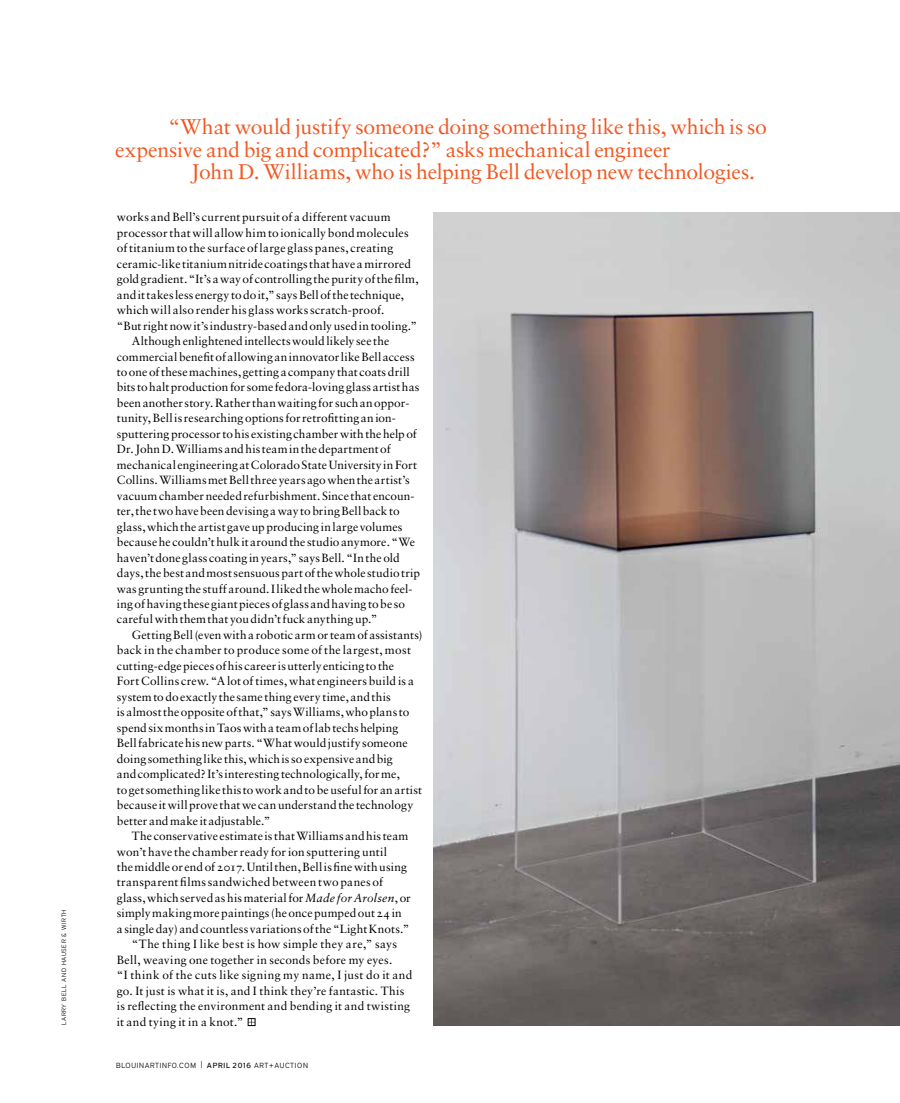
<style>
.page{position:relative;width:900px;height:1103px;background:#fff}
.page>*{position:absolute;margin:0;border:0;box-sizing:border-box;transform-origin:0 0}
.t1{font:21.25px/22.5px "Sabon LT Std";color:#f15822}
.t2{font:11.88px "Sabon LT Std";letter-spacing:.015em;color:#000}
.t3{font:11.88px "Sabon LT Std";letter-spacing:.035em;color:#000}
.t4{font:300 7.38px "District";letter-spacing:.095em;color:#000}
.t5{font:300 6.25px "District";letter-spacing:.09em;color:#000}
.s1{font-style:italic}
.s2{font-family:"Sabon LT Std";font-weight:400;font-size:9.25px}
.s3{font-weight:500}
</style>
<div class="page">
<svg style="left:248px;top:1018px;width:7px;height:7px"></svg>
<img style="left:433px;top:212px;width:467px;height:813px">
<p class="t5" style="left:60px;top:1024px;width:117px;rotate:-90deg">LARRY BELL AND HAUSER &amp; WIRTH</p>
<h1 class="t1" style="left:115px;top:115px;width:653px;text-indent:53px">“What would justify someone doing something like this, which is so expensive and big and complicated?” asks mechanical engineer</h1>
<h1 class="t1" style="left:191px;top:160px;width:565px">John D. Williams, who is helping Bell develop new technologies.</h1>
<p class="t3" style="left:117px;top:210px;width:275px">works and Bell’s current pursuit of a different vacuum</p>
<p class="t2" style="left:117px;top:225px;width:293px">processor that will allow him to ionically bond molecules</p>
<p class="t2" style="left:117px;top:241px;width:278px">of titanium to the surface of large glass panes, creating</p>
<p class="t2" style="left:117px;top:256px;width:296px">ceramic-like titanium nitride coatings that have a mirrored</p>
<p class="t2" style="left:117px;top:272px;width:303px">gold gradient. “It’s a way of controlling the purity of the film,</p>
<p class="t2" style="left:117px;top:287px;width:289px">and it takes less energy to do it,” says Bell of the technique,</p>
<p class="t2" style="left:117px;top:303px;width:269px">which will also render his glass works scratch-proof.</p>
<p class="t2" style="left:117px;top:318px;width:302px">“But right now it’s industry-based and only used in tooling.”</p>
<p class="t2" style="left:132px;top:334px;width:259px">Although enlightened intellects would likely see the</p>
<p class="t2" style="left:117px;top:349px;width:299px">commercial benefit of allowing an innovator like Bell access</p>
<p class="t2" style="left:117px;top:365px;width:295px">to one of these machines, getting a company that coats drill</p>
<p class="t2" style="left:117px;top:380px;width:304px">bits to halt production for some fedora-loving glass artist has</p>
<p class="t2" style="left:117px;top:396px;width:294px">been another story. Rather than waiting for such an oppor-</p>
<p class="t2" style="left:117px;top:411px;width:281px">tunity, Bell is researching options for retrofitting an ion-</p>
<p class="t2" style="left:117px;top:426px;width:301px">sputtering processor to his existing chamber with the help of</p>
<p class="t2" style="left:117px;top:442px;width:275px">Dr. John D. Williams and his team in the department of</p>
<p class="t2" style="left:117px;top:457px;width:302px">mechanical engineering at Colorado State University in Fort</p>
<p class="t2" style="left:117px;top:473px;width:294px">Collins. Williams met Bell three years ago when the artist’s</p>
<p class="t2" style="left:117px;top:488px;width:299px">vacuum chamber needed refurbishment. Since that encoun-</p>
<p class="t2" style="left:117px;top:504px;width:284px">ter, the two have been devising a way to bring Bell back to</p>
<p class="t2" style="left:117px;top:519px;width:287px">glass, which the artist gave up producing in large volumes</p>
<p class="t2" style="left:117px;top:535px;width:300px">because he couldn’t hulk it around the studio anymore. “We</p>
<p class="t2" style="left:117px;top:550px;width:284px">haven’t done glass coating in years,” says Bell. “In the old</p>
<p class="t2" style="left:117px;top:566px;width:305px">days, the best and most sensuous part of the whole studio trip</p>
<p class="t2" style="left:117px;top:581px;width:297px">was grunting the stuff around. I liked the whole macho feel-</p>
<p class="t2" style="left:117px;top:597px;width:290px">ing of having these giant pieces of glass and having to be so</p>
<p class="t2" style="left:117px;top:612px;width:262px">careful with them that you didn’t fuck anything up.”</p>
<p class="t2" style="left:132px;top:627px;width:292px">Getting Bell (even with a robotic arm or team of assistants)</p>
<p class="t2" style="left:117px;top:643px;width:296px">back in the chamber to produce some of the largest, most</p>
<p class="t2" style="left:117px;top:658px;width:279px">cutting-edge pieces of his career is utterly enticing to the</p>
<p class="t2" style="left:117px;top:674px;width:299px">Fort Collins crew. “A lot of times, what engineers build is a</p>
<p class="t2" style="left:117px;top:689px;width:275px">system to do exactly the same thing every time, and this</p>
<p class="t2" style="left:117px;top:705px;width:294px">is almost the opposite of that,” says Williams, who plans to</p>
<p class="t2" style="left:117px;top:720px;width:283px">spend six months in Taos with a team of lab techs helping</p>
<p class="t2" style="left:117px;top:736px;width:292px">Bell fabricate his new parts. “What would justify someone</p>
<p class="t2" style="left:117px;top:751px;width:277px">doing something like this, which is so expensive and big</p>
<p class="t2" style="left:117px;top:767px;width:285px">and complicated? It’s interesting technologically, for me,</p>
<p class="t2" style="left:117px;top:782px;width:307px">to get something like this to work and to be useful for an artist</p>
<p class="t2" style="left:117px;top:798px;width:298px">because it will prove that we can understand the technology</p>
<p class="t2" style="left:117px;top:813px;width:155px">better and make it adjustable.”</p>
<p class="t2" style="left:132px;top:828px;width:278px">The conservative estimate is that Williams and his team</p>
<p class="t2" style="left:117px;top:844px;width:272px">won’t have the chamber ready for ion sputtering until</p>
<p class="t2" style="left:117px;top:859px;width:292px">the middle or end of 2017. Until then, Bell is fine with using</p>
<p class="t2" style="left:117px;top:875px;width:268px">transparent films sandwiched between two panes of</p>
<p class="t2" style="left:117px;top:890px;width:296px">glass, which served as his material for <span class="s1">Made for Arolsen</span>, or</p>
<p class="t2" style="left:117px;top:906px;width:287px">simply making more paintings (he once pumped out 24 in</p>
<p class="t2" style="left:117px;top:921px;width:294px">a single day) and countless variations of the “Light Knots.”</p>
<p class="t2" style="left:132px;top:937px;width:267px">“The thing I like best is how simple they are,” says</p>
<p class="t2" style="left:117px;top:952px;width:277px">Bell, weaving one together in seconds before my eyes.</p>
<p class="t2" style="left:117px;top:968px;width:297px">“I think of the cuts like signing my name, I just do it and</p>
<p class="t2" style="left:117px;top:983px;width:289px">go. It just is what it is, and I think they’re fantastic. This</p>
<p class="t2" style="left:117px;top:999px;width:295px">is reflecting the environment and bending it and twisting</p>
<p class="t2" style="left:117px;top:1014px;width:128px">it and tying it in a knot.”</p>
<p class="t4" style="left:116px;top:1060px;width:39px">BLOUINARTIN</p>
<p class="t4" style="left:168px;top:1060px;width:142px">FO.CO M <span class="s2">|</span> <span class="s3">april 2016</span> ART+AUCTION</p>
</div>
